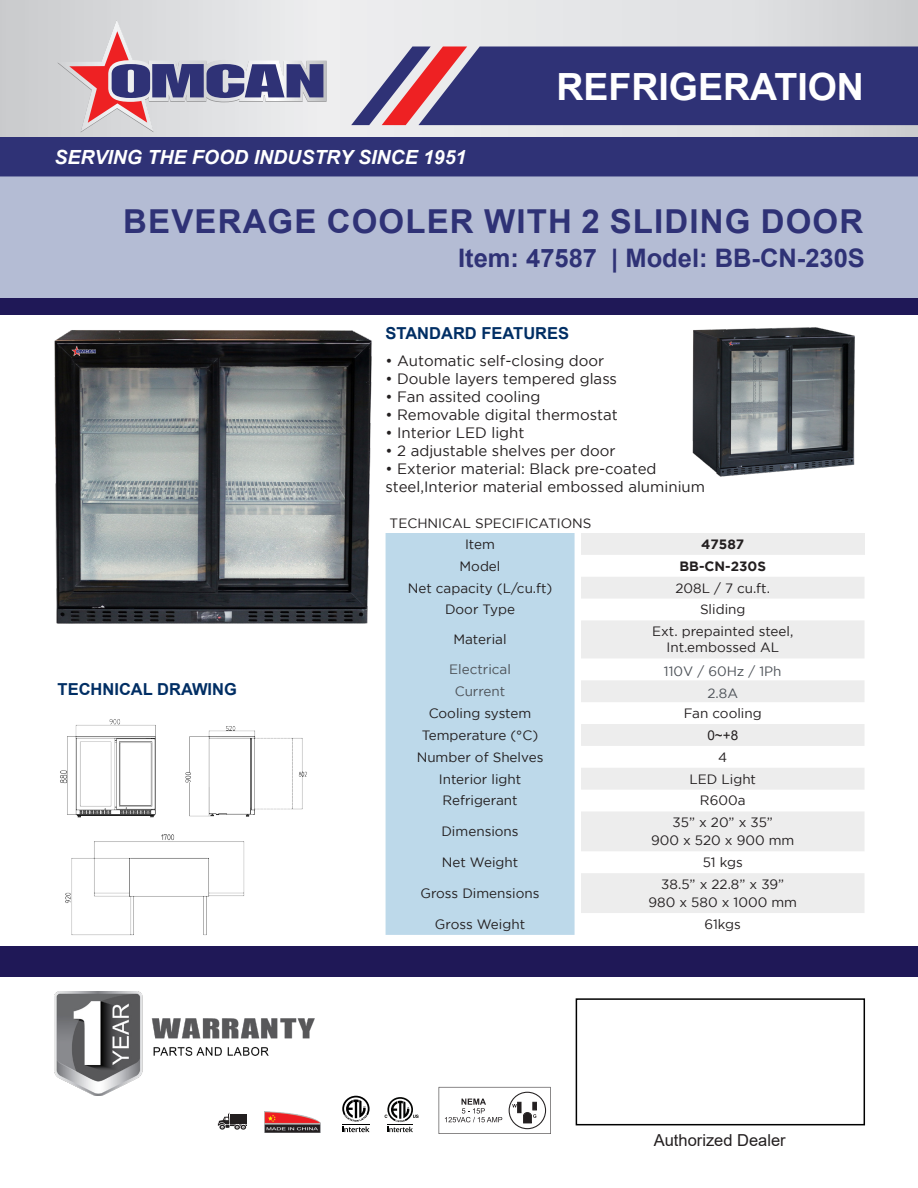
<style>
.page{position:relative;width:918px;height:1188px;background:#fff}
.page>*{position:absolute;margin:0;border:0;box-sizing:border-box;transform-origin:0 0}
.t1{font:700 37.5px "Arial";color:#fff}
.t2{font:700 33px "Arial";letter-spacing:.035em;color:#2f3276}
.t3{font:700 25.5px "Arial";color:#2f3276}
.t4{font:italic 700 19.5px "Arial";color:#fff}
.t5{font:700 16.5px "Arial";color:#002e64}
.t6{font:16.5px "Arial";color:#231f20}
.t7{font:15px "Gotham";color:#231f20}
.Table{font:13.5px "Gotham";color:#231f20}
.Table-2{font:13.5px "Gotham";color:#4d5258}
.Table-3{font:700 13.5px "Gotham";color:#231f20}
.Table-4{font:13.5px "Arial";color:#231f20}
</style>
<div class="page">
<svg style="left:0;top:0;width:918px;height:137px"></svg>
<div style="left:0;top:137px;width:918px;height:39px;background:#2f3276"></div>
<svg style="left:351px;top:46px;width:567px;height:79px"></svg>
<svg style="left:57px;top:21px;width:270px;height:112px"></svg>
<svg style="left:385px;top:1097px;width:34px;height:35px"></svg>
<svg style="left:342px;top:1096px;width:28px;height:36px"></svg>
<img style="left:264px;top:1111px;width:56px;height:21px">
<div style="left:0;top:176px;width:918px;height:123px;background:#b4bcd4"></div>
<div style="left:0;top:299px;width:918px;height:16px;background:#1f1857"></div>
<div style="left:576px;top:998px;width:289px;height:127px;border:2px solid #000"></div>
<div style="left:0;top:947px;width:918px;height:30px;background:#1f1857"></div>
<img style="left:54px;top:991px;width:261px;height:105px">
<div style="left:230px;top:1114px;width:17px;height:10px;background:#231f20"></div>
<svg style="left:218px;top:1113px;width:28px;height:17px"></svg>
<svg style="left:439px;top:1087px;width:112px;height:47px"></svg>
<div style="left:386px;top:533px;width:189px;height:402px;background:#bdd9ea"></div>
<div style="left:581px;top:533px;width:284px;height:22px;background:#ededed"></div>
<svg style="left:581px;top:577px;width:283px;height:336px;fill:#ededed"></svg>
<img style="left:60px;top:719px;width:247px;height:216px">
<img style="left:692px;top:327px;width:163px;height:150px">
<img style="left:54px;top:330px;width:318px;height:294px">
<p class="t4" style="left:54px;top:144px;width:414px">SERVING THE FOOD INDUSTRY SINCE 1951</p>
<p class="t1" style="left:556px;top:61px;width:309px">REFRIGERATION</p>
<p class="t2" style="left:123px;top:198px;width:742px">BEVERAGE COOLER WITH 2 SLIDING DOOR</p>
<p class="t3" style="left:458px;top:240px;width:408px">Item: 47587 | Model: BB-CN-230S</p>
<p class="t5" style="left:386px;top:322px;width:185px">STANDARD FEATURES</p>
<p class="t7" style="left:386px;top:352px;width:220px">• Automatic self-closing door</p>
<p class="t7" style="left:386px;top:370px;width:233px">• Double layers tempered glass</p>
<p class="t7" style="left:386px;top:388px;width:156px">• Fan assited cooling</p>
<p class="t7" style="left:386px;top:406px;width:234px">• Removable digital thermostat</p>
<p class="t7" style="left:386px;top:424px;width:140px">• Interior LED light</p>
<p class="t7" style="left:386px;top:442px;width:231px">• 2 adjustable shelves per door</p>
<p class="t7" style="left:386px;top:460px;width:272px">• Exterior material: Black pre-coated</p>
<p class="t7" style="left:386px;top:478px;width:321px">steel,Interior material embossed aluminium</p>
<p class="t5" style="left:58px;top:678px;width:181px">TECHNICAL DRAWING</p>
<p class="Table" style="left:390px;top:516px;width:203px">TECHNICAL SPECIFICATIONS</p>
<p class="Table" style="left:465px;top:537px;width:32px">Item</p>
<p class="Table-3" style="left:701px;top:536px;width:45px">47587</p>
<p class="Table" style="left:460px;top:558px;width:42px">Model</p>
<p class="Table-3" style="left:680px;top:558px;width:88px">BB-CN-230S</p>
<p class="Table" style="left:408px;top:580px;width:146px">Net capacity (L/cu.ft)</p>
<p class="Table" style="left:676px;top:580px;width:96px">208L / 7 cu.ft.</p>
<p class="Table" style="left:445px;top:602px;width:72px">Door Type</p>
<p class="Table" style="left:700px;top:602px;width:47px">Sliding</p>
<p class="Table" style="left:454px;top:632px;width:55px">Material</p>
<p class="Table" style="left:652px;top:624px;width:143px">Ext. prepainted steel,</p>
<p class="Table" style="left:666px;top:640px;width:114px">Int.embossed AL</p>
<p class="Table-2" style="left:449px;top:662px;width:63px">Electrical</p>
<p class="Table-2" style="left:664px;top:664px;width:119px">110V / 60Hz / 1Ph</p>
<p class="Table-2" style="left:455px;top:684px;width:52px">Current</p>
<p class="Table-2" style="left:708px;top:685px;width:32px">2.8A</p>
<p class="Table" style="left:429px;top:706px;width:104px">Cooling system</p>
<p class="Table" style="left:684px;top:706px;width:80px">Fan cooling</p>
<p class="Table" style="left:422px;top:728px;width:118px">Temperature (°C)</p>
<p class="Table-4" style="left:707px;top:726px;width:32px">0~+8</p>
<p class="Table" style="left:417px;top:750px;width:128px">Number of Shelves</p>
<p class="Table" style="left:718px;top:750px;width:11px">4</p>
<p class="Table" style="left:439px;top:771px;width:84px">Interior light</p>
<p class="Table" style="left:689px;top:771px;width:68px">LED Light</p>
<p class="Table" style="left:442px;top:793px;width:77px">Refrigerant</p>
<p class="Table" style="left:700px;top:793px;width:47px">R600a</p>
<p class="Table" style="left:441px;top:824px;width:79px">Dimensions</p>
<p class="Table" style="left:673px;top:815px;width:102px">35” x 20” x 35”</p>
<p class="Table" style="left:651px;top:833px;width:145px">900 x 520 x 900 mm</p>
<p class="Table" style="left:442px;top:855px;width:78px">Net Weight</p>
<p class="Table" style="left:703px;top:855px;width:42px">51 kgs</p>
<p class="Table" style="left:420px;top:886px;width:121px">Gross Dimensions</p>
<p class="Table" style="left:661px;top:877px;width:124px">38.5” x 22.8” x 39”</p>
<p class="Table" style="left:649px;top:895px;width:150px">980 x 580 x 1000 mm</p>
<p class="Table" style="left:435px;top:917px;width:92px">Gross Weight</p>
<p class="Table" style="left:705px;top:917px;width:38px">61kgs</p>
<p class="t6" style="left:654px;top:1129px;width:133px">Authorized Dealer</p>
</div>
